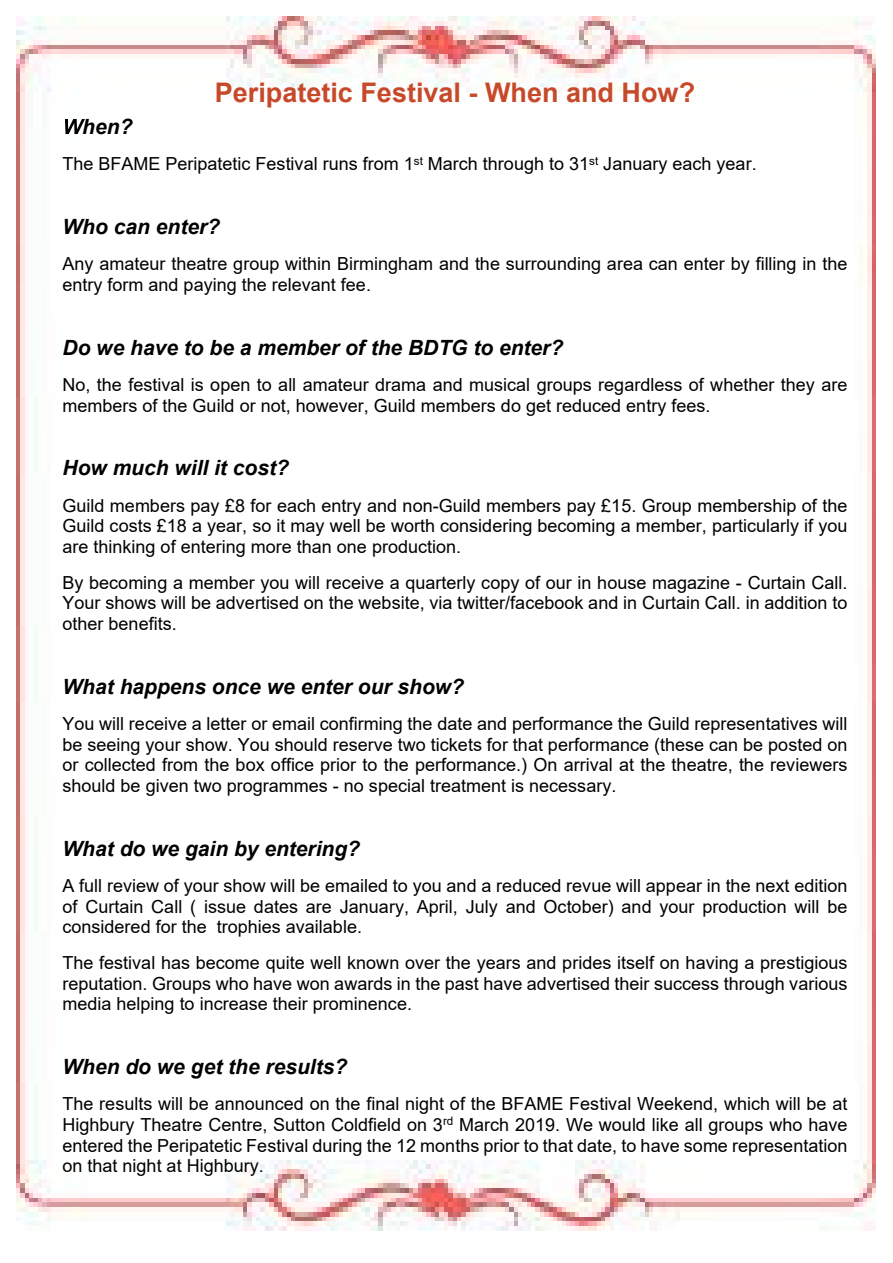
<style>
.page{position:relative;width:893px;height:1263px;background:#fff}
.page>*{position:absolute;margin:0;border:0;box-sizing:border-box;transform-origin:0 0}
.t1{font:700 27px "Arial";color:#c84929}
.t2{font:italic 700 21px "Arial";color:#000}
.t3{font:18px/20.7px "Arial";color:#000;text-align:justify}
</style>
<div class="page">
<img style="left:16px;top:16px;width:859px;height:1214px">
<svg style="left:65px;top:119px;width:20px;height:15px"></svg>
<h1 class="t1" style="left:215px;top:83px;width:482px">Peripatetic Festival - When and How?</h1>
<p class="t2" style="left:82px;top:119px;width:52px">hen?</p>
<p class="t3" style="left:62px;top:155px;width:696px">The BFAME Peripatetic Festival runs from 1<sup>st</sup> March through to 31<sup>st</sup> January each year.</p>
<p class="t2" style="left:62px;top:219px;width:159px">Who can enter?</p>
<p class="t3" style="left:62px;top:255px;width:786px">Any amateur theatre group within Birmingham and the surrounding area can enter by filling in the entry form and paying the relevant fee.</p>
<p class="t2" style="left:62px;top:339px;width:502px">Do we have to be a member of the BDTG to enter?</p>
<p class="t3" style="left:62px;top:376px;width:786px">No, the festival is open to all amateur drama and musical groups regardless of whether they are members of the Guild or not, however, Guild members do get reduced entry fees.</p>
<p class="t2" style="left:62px;top:460px;width:228px">How much will it cost?</p>
<p class="t3" style="left:62px;top:497px;width:786px">Guild members pay £8 for each entry and non-Guild members pay £15. Group membership of the Guild costs £18 a year, so it may well be worth considering becoming a member, particularly if you are thinking of entering more than one production.</p>
<p class="t3" style="left:62px;top:574px;width:786px">By becoming a member you will receive a quarterly copy of our in house magazine - Curtain Call.<br>Your shows will be advertised on the website, via twitter/facebook and in Curtain Call. in addition to other benefits.</p>
<p class="t2" style="left:62px;top:678px;width:403px">What happens once we enter our show?</p>
<p class="t3" style="left:62px;top:715px;width:786px">You will receive a letter or email confirming the date and performance the Guild representatives will be seeing your show. You should reserve two tickets for that performance (these can be posted on or collected from the box office prior to the performance.) On arrival at the theatre, the reviewers should be given two programmes - no special treatment is necessary.</p>
<p class="t2" style="left:62px;top:840px;width:299px">What do we gain by entering?</p>
<p class="t3" style="left:62px;top:877px;width:786px">A full review of your show will be emailed to you and a reduced revue will appear in the next edition of Curtain Call ( issue dates are January, April, July and October) and your production will be considered for the trophies available.</p>
<p class="t3" style="left:62px;top:954px;width:786px">The festival has become quite well known over the years and prides itself on having a prestigious reputation. Groups who have won awards in the past have advertised their success through various media helping to increase their prominence.</p>
<p class="t2" style="left:62px;top:1059px;width:286px">When do we get the results?</p>
<p class="t3" style="left:62px;top:1095px;width:786px">The results will be announced on the final night of the BFAME Festival Weekend, which will be at Highbury Theatre Centre, Sutton Coldfield on 3<sup>rd</sup> March 2019. We would like all groups who have entered the Peripatetic Festival during the 12 months prior to that date, to have some representation on that night at Highbury.</p>
</div>
